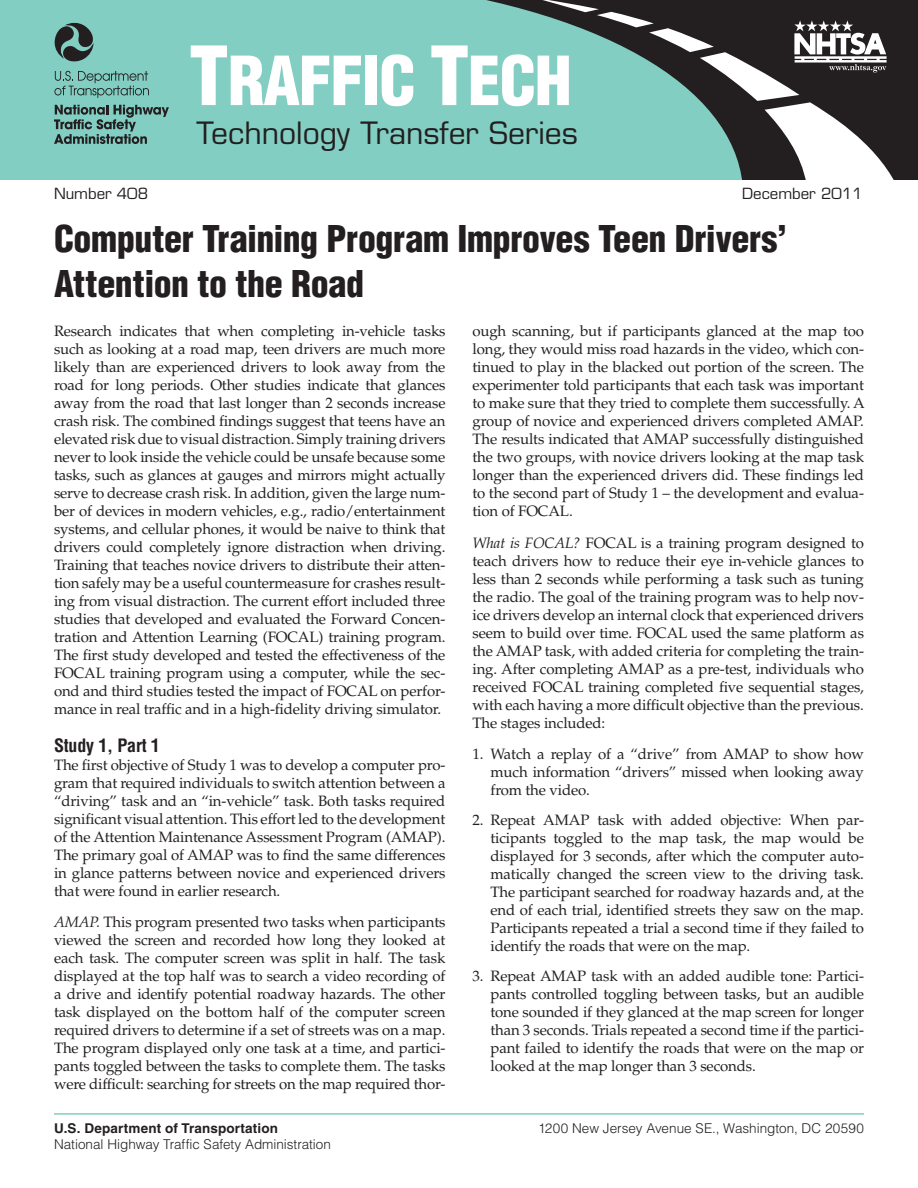
<style>
.page{position:relative;width:918px;height:1188px;background:#fff}
.page>*{position:absolute;margin:0;border:0;box-sizing:border-box;transform-origin:0 0}
.t1{font:900 condensed 66px "Helvetica LT Std";letter-spacing:-.02em;color:#fff}
.t2{font:900 condensed 36px/45px "Helvetica LT Std";letter-spacing:-.01em;color:#231f20}
.t3{font:30px "Eurostile LT Std";color:#231f20}
.HeadA{font:700 condensed 18px "Helvetica LT Std";letter-spacing:-.01em;color:#231f20}
.Body_Text{font:15px/18px "Palatino LT Std";letter-spacing:-.01em;color:#231f20;text-align:justify}
.t4{font:15px "Eurostile LT Std";color:#231f20}
.t5{font:300 13.5px "Helvetica LT Std";color:#231f20}
.t6{font:700 13.5px "Helvetica LT Std";letter-spacing:.01em;color:#231f20}
.s1{font-size:79.5px}
.s2{font-style:italic}
</style>
<div class="page">
<hr style="left:54px;top:1113px;width:810px;height:2px;background:#82cec2">
<div style="left:0;top:0;width:918px;height:180px;background:#82cec2"></div>
<svg style="left:486px;top:0;width:432px;height:180px"></svg>
<svg style="left:529px;top:0;width:367px;height:180px"></svg>
<svg style="left:54px;top:105px;width:115px;height:39px"></svg>
<svg style="left:54px;top:71px;width:95px;height:27px"></svg>
<svg style="left:54px;top:22px;width:40px;height:40px"></svg>
<h1 class="t1" style="left:189px;top:39px;width:384px"><span class="s1">T</span>RAFFIC <span class="s1">T</span>ECH</h1>
<h3 class="t3" style="left:196px;top:115px;width:383px">Technology Transfer Series</h3>
<p class="t4" style="left:54px;top:185px;width:96px">Number 408</p>
<p class="t4" style="left:742px;top:185px;width:122px">December 2011</p>
<h1 class="t2" style="left:54px;top:216px;width:735px">Computer Training Program Improves Teen Drivers’<br>Attention to the Road</h1>
<p class="Body_Text" style="left:54px;top:323px;width:393px">Research indicates that when completing in-vehicle tasks such as looking at a road map, teen drivers are much more likely than are experienced drivers to look away from the road for long periods. Other studies indicate that glances away from the road that last longer than 2 seconds increase crash risk. The combined findings suggest that teens have an elevated risk due to visual distraction. Simply training drivers never to look inside the vehicle could be unsafe because some tasks, such as glances at gauges and mirrors might actually serve to decrease crash risk. In addition, given the large num&shy;ber of devices in modern vehicles, e.g., radio/entertainment systems, and cellular phones, it would be naive to think that drivers could completely ignore distraction when driving.<br>Training that teaches novice drivers to distribute their atten&shy;tion safely may be a useful countermeasure for crashes result&shy;ing from visual distraction. The current effort included three studies that developed and evaluated the Forward Concen&shy;tration and Attention Learning (FOCAL) training program.<br>The first study developed and tested the effectiveness of the FOCAL training program using a computer, while the sec&shy;ond and third studies tested the impact of FOCAL on perfor&shy;mance in real traffic and in a high-fidelity driving simulator.</p>
<p class="HeadA" style="left:54px;top:734px;width:107px">Study 1, Part 1</p>
<p class="Body_Text" style="left:54px;top:756px;width:393px">The first objective of Study 1 was to develop a computer pro&shy;gram that required individuals to switch attention between a “driving” task and an “in-vehicle” task. Both tasks required significant visual attention. This effort led to the development of the Attention Maintenance Assessment Program (AMAP).<br>The primary goal of AMAP was to find the same differences in glance patterns between novice and experienced drivers that were found in earlier research.</p>
<p class="Body_Text" style="left:54px;top:914px;width:393px"><span class="s2">AMAP.</span> This program presented two tasks when participants viewed the screen and recorded how long they looked at each task. The computer screen was split in half. The task displayed at the top half was to search a video recording of a drive and identify potential roadway hazards. The other task displayed on the bottom half of the computer screen required drivers to determine if a set of streets was on a map.<br>The program displayed only one task at a time, and partici&shy;pants toggled between the tasks to complete them. The tasks were difficult: searching for streets on the map required thor-</p>
<p class="Body_Text" style="left:472px;top:323px;width:394px">ough scanning, but if participants glanced at the map too long, they would miss road hazards in the video, which con&shy;tinued to play in the blacked out portion of the screen. The experimenter told participants that each task was important to make sure that they tried to complete them successfully. A group of novice and experienced drivers completed AMAP.<br>The results indicated that AMAP successfully distinguished the two groups, with novice drivers looking at the map task longer than the experienced drivers did. These findings led to the second part of Study 1 – the development and evalua&shy;tion of FOCAL.</p>
<p class="Body_Text" style="left:472px;top:534px;width:393px"><span class="s2">What is FOCAL?</span> FOCAL is a training program designed to teach drivers how to reduce their eye in-vehicle glances to less than 2 seconds while performing a task such as tuning the radio. The goal of the training program was to help nov&shy;ice drivers develop an internal clock that experienced drivers seem to build over time. FOCAL used the same platform as the AMAP task, with added criteria for completing the train&shy;ing. After completing AMAP as a pre-test, individuals who received FOCAL training completed five sequential stages, with each having a more difficult objective than the previous.<br>The stages included:</p>
<p class="Body_Text" style="left:490px;top:746px;width:375px;text-indent:-18px">1. Watch a replay of a “drive” from AMAP to show how much information “drivers” missed when looking away from the video.</p>
<p class="Body_Text" style="left:490px;top:812px;width:375px;text-indent:-18px">2. Repeat AMAP task with added objective: When par&shy;ticipants toggled to the map task, the map would be displayed for 3 seconds, after which the computer auto&shy;matically changed the screen view to the driving task.<br>The participant searched for roadway hazards and, at the end of each trial, identified streets they saw on the map.<br>Participants repeated a trial a second time if they failed to identify the roads that were on the map.</p>
<p class="Body_Text" style="left:490px;top:968px;width:375px;text-indent:-18px">3. Repeat AMAP task with an added audible tone: Partici&shy;pants controlled toggling between tasks, but an audible tone sounded if they glanced at the map screen for longer than 3 seconds. Trials repeated a second time if the partici&shy;pant failed to identify the roads that were on the map or looked at the map longer than 3 seconds.</p>
<p class="t6" style="left:54px;top:1120px;width:225px">U.S. Department of Transportation</p>
<p class="t5" style="left:538px;top:1120px;width:327px">1200 New Jersey Avenue SE., Washington, DC 20590</p>
<p class="t5" style="left:54px;top:1136px;width:278px">National Highway Traffic Safety Administration</p>
</div>
